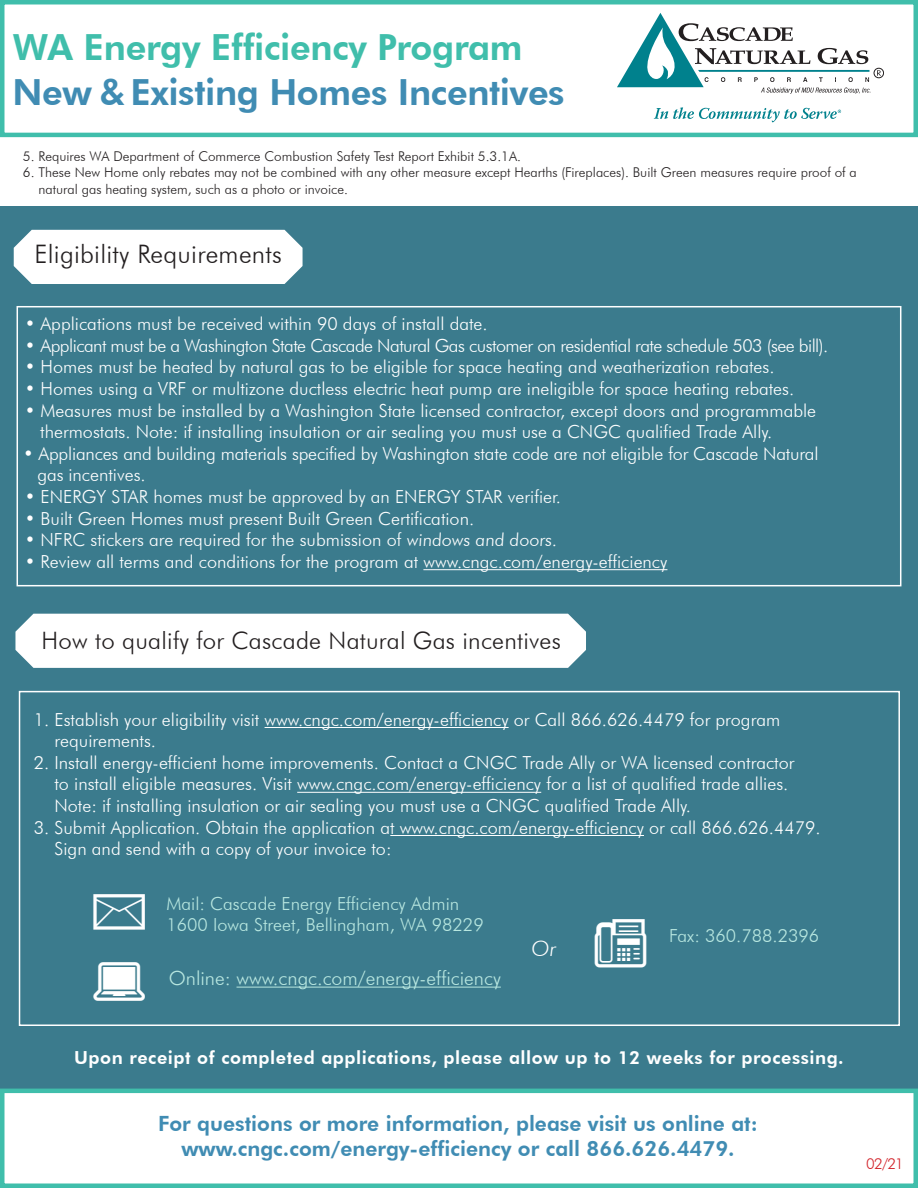
<style>
.page{position:relative;width:918px;height:1188px;background:#fff}
.page>*{position:absolute;margin:0;border:0;box-sizing:border-box;transform-origin:0 0}
.t1{font:800 36px "Futura BT";letter-spacing:-.01em;color:#408cb3}
.t2{font:800 36px "Futura BT";letter-spacing:-.01em;color:#40beab}
.t3{font:300 25.5px "Futura BT";letter-spacing:.01em;color:#231f20}
.t4{font:300 24px "Futura BT";letter-spacing:.01em;color:#231f20}
.t5{font:800 21px "Futura BT";color:#408cb3}
.t6{font:italic 300 21px "Futura BT";color:#fff}
.t7{font:300 19.5px "Futura BT";color:#b8e7e0}
.t8{font:300 18px/21.6px "Futura BT";color:#fff}
.t9{font:300 18px "Futura BT";letter-spacing:-.03em;color:#fff}
.t10{font:300 18px/21.6px "Futura BT";color:#b8e7e0}
.t11{font:800 18px "Futura BT";letter-spacing:.03em;color:#fff}
.t12{font:300 15px "Futura BT";color:#d2232a}
.t13{font:300 13.5px "Futura BT";color:#231f20}
</style>
<div class="page">
<div style="left:0;top:206px;width:918px;height:883px;background:#3b7b8d"></div>
<div style="left:0;top:0;width:918px;height:137px;border:4px solid #40beab"></div>
<div style="left:0;top:1089px;width:918px;height:99px;border:4px solid #40beab"></div>
<svg style="left:877px;top:70px;width:4px;height:6px"></svg>
<div style="left:874px;top:68px;width:10px;height:10px;border:1px solid #231f20;border-radius:50%"></div>
<svg style="left:617px;top:13px;width:254px;height:81px"></svg>
<svg style="left:654px;top:107px;width:187px;height:15px"></svg>
<div style="left:14px;top:230px;width:289px;height:54px;background:#fff"></div>
<hr style="left:423px;top:569px;width:244px;height:1px;background:#fff">
<div style="left:17px;top:306px;width:884px;height:280px;border:2px solid #fff"></div>
<div style="left:15px;top:614px;width:571px;height:54px;background:#fff"></div>
<hr style="left:265px;top:727px;width:244px;height:1px;background:#fff">
<hr style="left:297px;top:792px;width:244px;height:1px;background:#fff">
<hr style="left:390px;top:835px;width:254px;height:1px;background:#fff">
<div style="left:19px;top:691px;width:881px;height:335px;border:2px solid #fff"></div>
<hr style="left:237px;top:987px;width:264px;height:1px;background:#b8e7e0">
<p class="t2" style="left:12px;top:26px;width:512px">WA Energy Efficiency Program</p>
<p class="t1" style="left:12px;top:71px;width:554px">New &amp; Existing Homes Incentives</p>
<p class="t13" style="left:23px;top:148px;width:500px">5. Requires WA Department of Commerce Combustion Safety Test Report Exhibit 5.3.1A.</p>
<p class="t13" style="left:23px;top:164px;width:835px">6. These New Home only rebates may not be combined with any other measure except Hearths (Fireplaces). Built Green measures require proof of a</p>
<p class="t13" style="left:39px;top:181px;width:311px">natural gas heating system, such as a photo or invoice.</p>
<p class="t3" style="left:34px;top:238px;width:249px">Eligibility Requirements</p>
<p class="t8" style="left:25px;top:313px;width:464px">• Applications must be received within 90 days of install date.</p>
<p class="t9" style="left:25px;top:334px;width:805px">• Applicant must be a Washington State Cascade Natural Gas customer on residential rate schedule 503 (see bill).</p>
<p class="t8" style="left:25px;top:356px;width:751px">• Homes must be heated by natural gas to be eligible for space heating and weatherization rebates.</p>
<p class="t8" style="left:25px;top:378px;width:771px">• Homes using a VRF or multizone ductless electric heat pump are ineligible for space heating rebates.</p>
<p class="t8" style="left:25px;top:399px;width:793px">• Measures must be installed by a Washington State licensed contractor, except doors and programmable</p>
<p class="t8" style="left:40px;top:421px;width:734px">thermostats. Note: if installing insulation or air sealing you must use a CNGC qualified Trade Ally.</p>
<p class="t8" style="left:38px;top:442px;width:783px;text-indent:-15px">• Appliances and building materials specified by Washington state code are not eligible for Cascade Natural gas incentives.</p>
<p class="t8" style="left:25px;top:486px;width:538px">• ENERGY STAR homes must be approved by an ENERGY STAR verifier.</p>
<p class="t8" style="left:25px;top:507px;width:451px">• Built Green Homes must present Built Green Certification.</p>
<p class="t8" style="left:25px;top:529px;width:535px">• NFRC stickers are required for the submission of windows and doors.</p>
<p class="t8" style="left:25px;top:550px;width:644px">• Review all terms and conditions for the program at www.cngc.com/energy-efficiency</p>
<p class="t4" style="left:42px;top:626px;width:521px">How to qualify for Cascade Natural Gas incentives</p>
<p class="t8" style="left:34px;top:708px;width:748px">1. Establish your eligibility visit www.cngc.com/energy-efficiency or Call 866.626.4479 for program</p>
<p class="t8" style="left:55px;top:730px;width:103px">requirements.</p>
<p class="t8" style="left:55px;top:751px;width:741px;text-indent:-21px">2. Install energy-efficient home improvements. Contact a CNGC Trade Ally or WA licensed contractor to install eligible measures. Visit www.cngc.com/energy-efficiency for a list of qualified trade allies.</p>
<p class="t8" style="left:55px;top:795px;width:638px">Note: if installing insulation or air sealing you must use a CNGC qualified Trade Ally.</p>
<p class="t8" style="left:34px;top:816px;width:788px">3. Submit Application. Obtain the application at www.cngc.com/energy-efficiency or call 866.626.4479.</p>
<p class="t8" style="left:55px;top:838px;width:339px">Sign and send with a copy of your invoice to:</p>
<p class="t10" style="left:166px;top:892px;width:319px">Mail: Cascade Energy Efficiency Admin<br>1600 Iowa Street, Bellingham, WA 98229</p>
<p class="t7" style="left:169px;top:966px;width:334px">Online: www.cngc.com/energy-efficiency</p>
<p class="t6" style="left:532px;top:936px;width:26px">Or</p>
<p class="t10" style="left:669px;top:925px;width:152px">Fax: 360.788.2396</p>
<p class="t11" style="left:74px;top:1047px;width:771px">Upon receipt of completed applications, please allow up to 12 weeks for processing.</p>
<p class="t5" style="left:158px;top:1111px;width:601px">For questions or more information, please visit us online at:</p>
<p class="t5" style="left:181px;top:1136px;width:555px">www.cngc.com/energy-efficiency or call 866.626.4479.</p>
<p class="t12" style="left:866px;top:1155px;width:39px">02/21</p>
</div>
